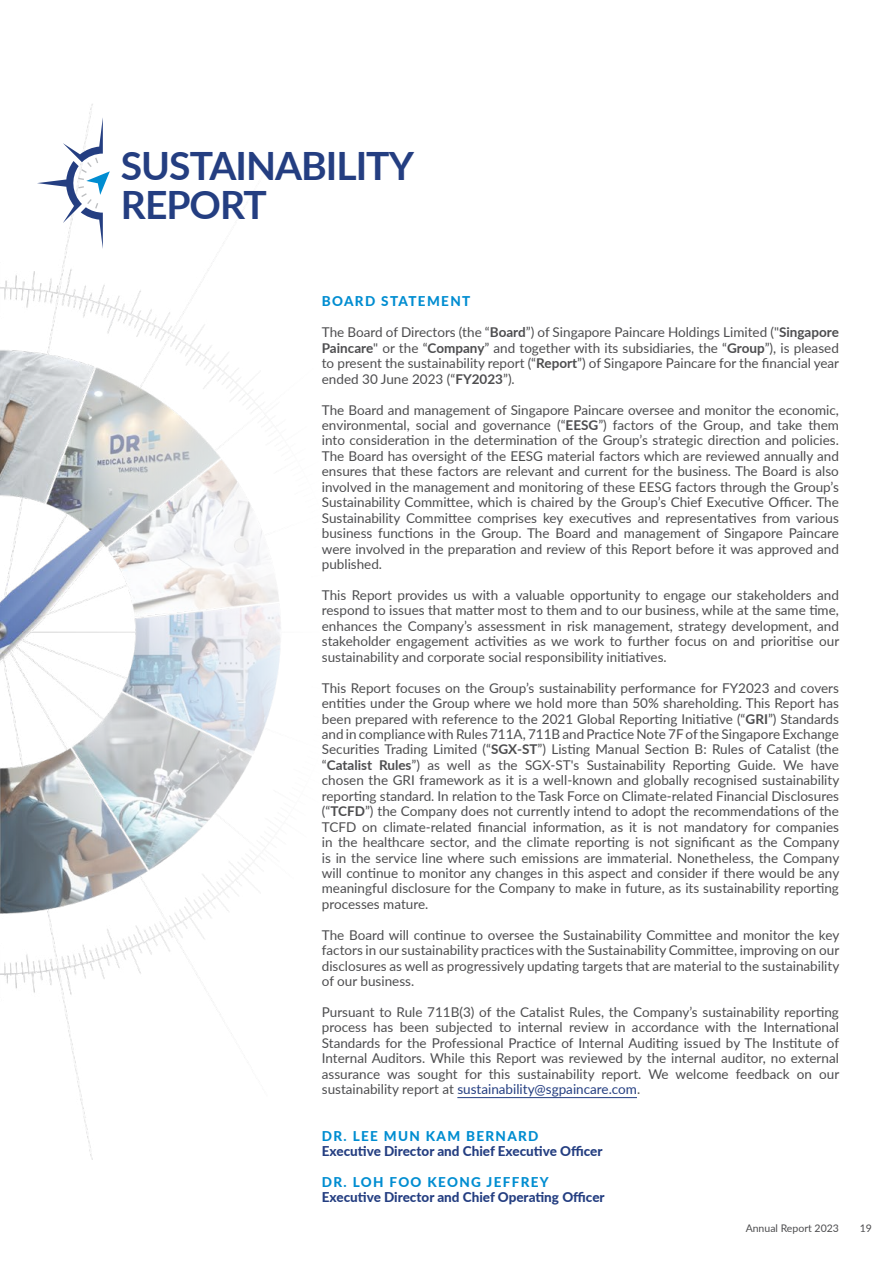
<style>
.page{position:relative;width:893px;height:1263px;background:#fff}
.page>*{position:absolute;margin:0;border:0;box-sizing:border-box;transform-origin:0 0}
.t1{font:700 39px/39px "Lato";letter-spacing:-.025em;color:#243e81}
.t2{font:13.5px/15.5px "Lato";color:#4d4d4f;text-align:justify}
.t3{font:800 13.5px "Lato";color:#243e81}
.t4{font:800 13.5px "Lato";letter-spacing:.1em;color:#008dd1}
.t5{font:10.5px "Lato";color:#4d4d4f}
.s1{font-weight:700}
.s2{color:#243e81}
</style>
<div class="page">
<img style="left:0;top:104px;width:526px;height:1056px">
<svg style="left:37px;top:117px;width:73px;height:132px"></svg>
<hr style="left:457px;top:1097px;width:180px;height:1px;background:#243e81">
<h1 class="t1" style="left:121px;top:145px;width:295px">SUSTAINABILITY<br>REPORT</h1>
<p class="t4" style="left:322px;top:291px;width:150px">BOARD STATEMENT</p>
<p class="t2" style="left:322px;top:324px;width:519px">The Board of Directors (the “<span class="s1">Board</span>”) of Singapore Paincare Holdings Limited ("<span class="s1">Singapore Paincare</span>" or the “<span class="s1">Company</span>” and together with its subsidiaries, the “<span class="s1">Group</span>”), is pleased to present the sustainability report (“<span class="s1">Report</span>”) of Singapore Paincare for the financial year ended 30 June 2023 (“<span class="s1">FY2023</span>”).</p>
<p class="t2" style="left:322px;top:401px;width:519px">The Board and management of Singapore Paincare oversee and monitor the economic, environmental, social and governance (“<span class="s1">EESG</span>”) factors of the Group, and take them into consideration in the determination of the Group’s strategic direction and policies.<br>The Board has oversight of the EESG material factors which are reviewed annually and ensures that these factors are relevant and current for the business. The Board is also involved in the management and monitoring of these EESG factors through the Group’s Sustainability Committee, which is chaired by the Group’s Chief Executive Officer. The Sustainability Committee comprises key executives and representatives from various business functions in the Group. The Board and management of Singapore Paincare were involved in the preparation and review of this Report before it was approved and published.</p>
<p class="t2" style="left:322px;top:587px;width:519px">This Report provides us with a valuable opportunity to engage our stakeholders and respond to issues that matter most to them and to our business, while at the same time, enhances the Company’s assessment in risk management, strategy development, and stakeholder engagement activities as we work to further focus on and prioritise our sustainability and corporate social responsibility initiatives.</p>
<p class="t2" style="left:322px;top:679px;width:519px">This Report focuses on the Group’s sustainability performance for FY2023 and covers entities under the Group where we hold more than 50% shareholding. This Report has been prepared with reference to the 2021 Global Reporting Initiative (“<span class="s1">GRI</span>”) Standards and in compliance with Rules 711A, 711B and Practice Note 7F of the Singapore Exchange Securities Trading Limited (“<span class="s1">SGX-ST</span>”) Listing Manual Section B: Rules of Catalist (the “<span class="s1">Catalist Rules</span>”) as well as the SGX-ST's Sustainability Reporting Guide. We have chosen the GRI framework as it is a well-known and globally recognised sustainability reporting standard. In relation to the Task Force on Climate-related Financial Disclosures (“<span class="s1">TCFD</span>”) the Company does not currently intend to adopt the recommendations of the TCFD on climate-related financial information, as it is not mandatory for companies in the healthcare sector, and the climate reporting is not significant as the Company is in the service line where such emissions are immaterial. Nonetheless, the Company will continue to monitor any changes in this aspect and consider if there would be any meaningful disclosure for the Company to make in future, as its sustainability reporting processes mature.</p>
<p class="t2" style="left:322px;top:926px;width:519px">The Board will continue to oversee the Sustainability Committee and monitor the key factors in our sustainability practices with the Sustainability Committee, improving on our disclosures as well as progressively updating targets that are material to the sustainability of our business.</p>
<p class="t2" style="left:322px;top:1004px;width:519px">Pursuant to Rule 711B(3) of the Catalist Rules, the Company’s sustainability reporting process has been subjected to internal review in accordance with the International Standards for the Professional Practice of Internal Auditing issued by The Institute of Internal Auditors. While this Report was reviewed by the internal auditor, no external assurance was sought for this sustainability report. We welcome feedback on our sustainability report at <span class="s2">sustainability@sgpaincare.com</span>.</p>
<p class="t4" style="left:322px;top:1126px;width:218px">DR. LEE MUN KAM BERNARD</p>
<p class="t3" style="left:322px;top:1141px;width:282px">Executive Director and Chief Executive Officer</p>
<p class="t4" style="left:322px;top:1172px;width:228px">DR. LOH FOO KEONG JEFFREY</p>
<p class="t3" style="left:322px;top:1187px;width:284px">Executive Director and Chief Operating Officer</p>
<p class="t5" style="left:746px;top:1221px;width:95px">Annual Report 2023</p>
<p class="t5" style="left:860px;top:1221px;width:14px">19</p>
</div>
